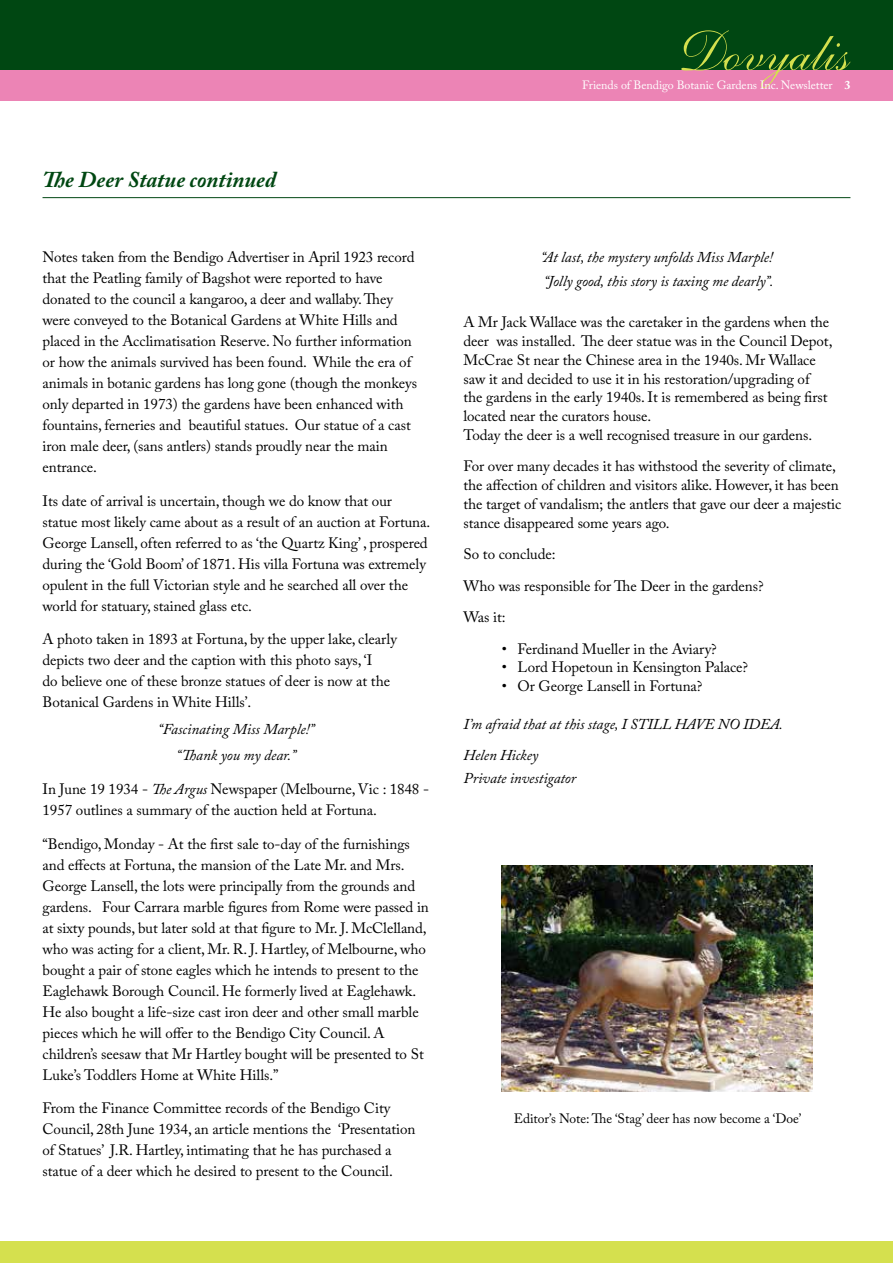
<style>
.page{position:relative;width:893px;height:1263px;background:#fff}
.page>*{position:absolute;margin:0;border:0;box-sizing:border-box;transform-origin:0 0}
.t1{font:italic 700 22.5px "Adobe Caslon Pro";color:#004712}
.t2{font:15px/21px "Adobe Caslon Pro";letter-spacing:-.005em;color:#000}
.t3{font:italic 15px/26.2px "Adobe Caslon Pro";letter-spacing:-.005em;color:#000}
.t4{font:13.5px "Adobe Caslon Pro";letter-spacing:-.005em;color:#000}
.t5{font:12px "Adobe Caslon Pro";letter-spacing:-.005em;color:#fff}
.s1{font-style:italic}
.s2{font-weight:700}
</style>
<div class="page">
<div style="left:0;top:0;width:893px;height:72px;background:#004712"></div>
<div style="left:0;top:70px;width:893px;height:31px;background:#ec84b5"></div>
<div style="left:0;top:1241px;width:893px;height:22px;background:#d5e04e"></div>
<svg style="left:681px;top:30px;width:169px;height:58px"></svg>
<hr style="left:43px;top:197px;width:807px;height:1px;background:#004712">
<img style="left:501px;top:865px;width:312px;height:227px">
<h1 class="t1" style="left:43px;top:166px;width:235px">The Deer Statue continued</h1>
<p class="t2" style="left:43px;top:246px;width:376px">Notes taken from the Bendigo Advertiser in April 1923 record that the Peatling family of Bagshot were reported to have donated to the council a kangaroo, a deer and wallaby. They were conveyed to the Botanical Gardens at White Hills and placed in the Acclimatisation Reserve. No further information or how the animals survived has been found. While the era of animals in botanic gardens has long gone (though the monkeys only departed in 1973) the gardens have been enhanced with fountains, ferneries and beautiful statues. Our statue of a cast iron male deer, (sans antlers) stands proudly near the main entrance.</p>
<p class="t2" style="left:43px;top:490px;width:389px">Its date of arrival is uncertain, though we do know that our statue most likely came about as a result of an auction at Fortuna.<br>George Lansell, often referred to as ‘the Quartz King’ , prospered during the ‘Gold Boom’ of 1871. His villa Fortuna was extremely opulent in the full Victorian style and he searched all over the world for statuary, stained glass etc.</p>
<p class="t2" style="left:43px;top:629px;width:356px">A photo taken in 1893 at Fortuna, by the upper lake, clearly depicts two deer and the caption with this photo says, ‘I<br>do believe one of these bronze statues of deer is now at the Botanical Gardens in White Hills’.</p>
<p class="t3" style="left:158px;top:715px;width:158px;text-align:center">“Fascinating Miss Marple!” “Thank you my dear.”</p>
<p class="t2" style="left:43px;top:778px;width:388px">In June 19 1934 - <span class="s1">The Argus</span> Newspaper (Melbourne, Vic : 1848 -<br>1957 outlines a summary of the auction held at Fortuna.</p>
<p class="t2" style="left:43px;top:833px;width:388px">“Bendigo, Monday - At the first sale to-day of the furnishings and effects at Fortuna, the mansion of the Late Mr. and Mrs.<br>George Lansell, the lots were principally from the grounds and gardens. Four Carrara marble figures from Rome were passed in at sixty pounds, but later sold at that figure to Mr. J. McClelland, who was acting for a client, Mr. R. J. Hartley, of Melbourne, who bought a pair of stone eagles which he intends to present to the Eaglehawk Borough Council. He formerly lived at Eaglehawk.<br>He also bought a life-size cast iron deer and other small marble pieces which he will offer to the Bendigo City Council. A children’s seesaw that Mr Hartley bought will be presented to St Luke’s Toddlers Home at White Hills.”</p>
<p class="t2" style="left:43px;top:1097px;width:374px">From the Finance Committee records of the Bendigo City Council, 28th June 1934, an article mentions the ‘Presentation of Statues’ J.R. Hartley, intimating that he has purchased a statue of a deer which he desired to present to the Council.</p>
<p class="t5" style="left:582px;top:78px;width:270px">Friends of Bendigo Botanic Gardens Inc. Newsletter <span class="s2">3</span></p>
<p class="t3" style="left:541px;top:245px;width:234px;line-height:23.7px">“At last, the mystery unfolds Miss Marple! “Jolly good, this story is taxing me dearly”.</p>
<p class="t2" style="left:463px;top:313px;width:370px;line-height:18.8px">A Mr Jack Wallace was the caretaker in the gardens when the deer was installed. The deer statue was in the Council Depot, McCrae St near the Chinese area in the 1940s. Mr Wallace saw it and decided to use it in his restoration/upgrading of the gardens in the early 1940s. It is remembered as being first located near the curators house.<br>Today the deer is a well recognised treasure in our gardens.</p>
<p class="t2" style="left:463px;top:457px;width:379px;line-height:18.8px">For over many decades it has withstood the severity of climate, the affection of children and visitors alike. However, it has been the target of vandalism; the antlers that gave our deer a majestic stance disappeared some years ago.</p>
<p class="t2" style="left:463px;top:538px;width:302px;line-height:31.5px">So to conclude:<br>Who was responsible for The Deer in the gardens?<br>Was it:</p>
<p class="t2" style="left:502px;top:638px;width:216px">• Ferdinand Mueller in the Aviary?</p>
<p class="t2" style="left:502px;top:657px;width:248px">• Lord Hopetoun in Kensington Palace?</p>
<p class="t2" style="left:502px;top:675px;width:202px">• Or George Lansell in Fortuna?</p>
<p class="t3" style="left:463px;top:708px;width:321px;line-height:31.5px">I’m afraid that at this stage, I STILL HAVE NO IDEA.<br>Helen Hickey</p>
<p class="t3" style="left:463px;top:765px;width:114px">Private investigator</p>
<p class="t4" style="left:514px;top:1111px;width:289px">Editor’s Note: The ‘Stag’ deer has now become a ‘Doe’</p>
</div>
